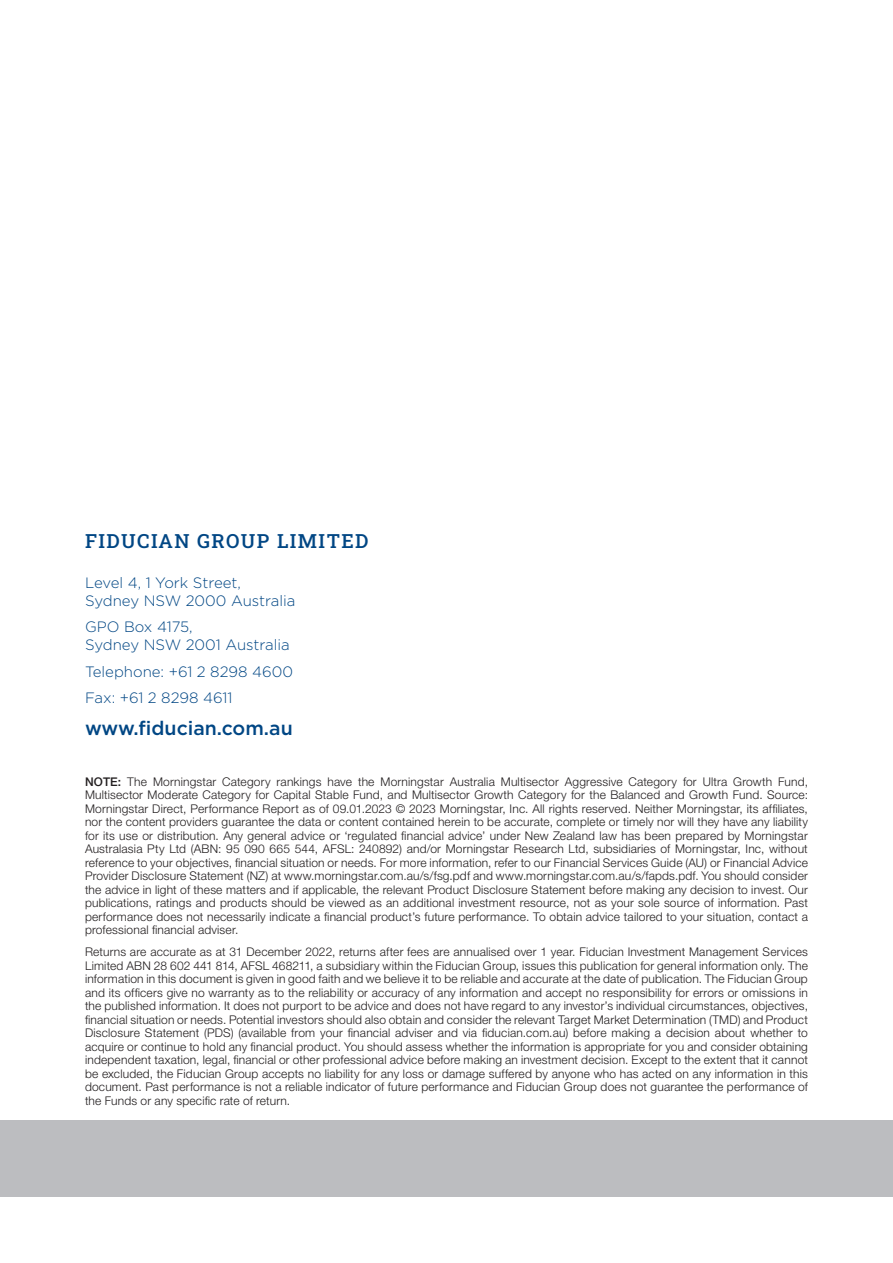
<style>
.page{position:relative;width:893px;height:1263px;background:#fff}
.page>*{position:absolute;margin:0;border:0;box-sizing:border-box;transform-origin:0 0}
.t1{font:19.5px "Roboto Slab";letter-spacing:.07em;color:#004684}
.t2{font:500 19.5px "Gotham";color:#004684}
.t3{font:300 15px/18px "Gotham";color:#004684}
.Foot_Note{font:300 12px/13.5px "Helvetica Neue LT Pro";letter-spacing:.015em;color:#231f20;text-align:justify}
.s1{font-weight:500}
</style>
<div class="page">
<div style="left:0;top:1120px;width:893px;height:77px;background:#bcbdc0"></div>
<p class="t1" style="left:85px;top:528px;width:285px">FIDUCIAN GROUP LIMITED</p>
<p class="t3" style="left:85px;top:573px;width:212px">Level 4, 1 York Street,<br>Sydney NSW 2000 Australia</p>
<p class="t3" style="left:85px;top:617px;width:206px">GPO Box 4175,<br>Sydney NSW 2001 Australia</p>
<p class="t3" style="left:85px;top:662px;width:209px">Telephone: +61 2 8298 4600</p>
<p class="t3" style="left:85px;top:688px;width:149px">Fax: +61 2 8298 4611</p>
<p class="t2" style="left:85px;top:715px;width:209px">www.fiducian.com.au</p>
<p class="Foot_Note" style="left:85px;top:774px;width:724px"><span class="s1">NOTE:</span> The Morningstar Category rankings have the Morningstar Australia Multisector Aggressive Category for Ultra Growth Fund, Multisector Moderate Category for Capital Stable Fund, and Multisector Growth Category for the Balanced and Growth Fund. Source:<br>Morningstar Direct, Performance Report as of 09.01.2023 © 2023 Morningstar, Inc. All rights reserved. Neither Morningstar, its affiliates, nor the content providers guarantee the data or content contained herein to be accurate, complete or timely nor will they have any liability for its use or distribution. Any general advice or ‘regulated financial advice’ under New Zealand law has been prepared by Morningstar Australasia Pty Ltd (ABN: 95 090 665 544, AFSL: 240892) and/or Morningstar Research Ltd, subsidiaries of Morningstar, Inc, without reference to your objectives, financial situation or needs. For more information, refer to our Financial Services Guide (AU) or Financial Advice Provider Disclosure Statement (NZ) at www.morningstar.com.au/s/fsg.pdf and www.morningstar.com.au/s/fapds.pdf. You should consider the advice in light of these matters and if applicable, the relevant Product Disclosure Statement before making any decision to invest. Our publications, ratings and products should be viewed as an additional investment resource, not as your sole source of information. Past performance does not necessarily indicate a financial product’s future performance. To obtain advice tailored to your situation, contact a professional financial adviser.</p>
<p class="Foot_Note" style="left:85px;top:945px;width:724px">Returns are accurate as at 31 December 2022, returns after fees are annualised over 1 year. Fiducian Investment Management Services Limited ABN 28 602 441 814, AFSL 468211, a subsidiary within the Fiducian Group, issues this publication for general information only. The information in this document is given in good faith and we believe it to be reliable and accurate at the date of publication. The Fiducian Group and its officers give no warranty as to the reliability or accuracy of any information and accept no responsibility for errors or omissions in the published information. It does not purport to be advice and does not have regard to any investor’s individual circumstances, objectives, financial situation or needs. Potential investors should also obtain and consider the relevant Target Market Determination (TMD) and Product Disclosure Statement (PDS) (available from your financial adviser and via fiducian.com.au) before making a decision about whether to acquire or continue to hold any financial product. You should assess whether the information is appropriate for you and consider obtaining independent taxation, legal, financial or other professional advice before making an investment decision. Except to the extent that it cannot be excluded, the Fiducian Group accepts no liability for any loss or damage suffered by anyone who has acted on any information in this document. Past performance is not a reliable indicator of future performance and Fiducian Group does not guarantee the performance of the Funds or any specific rate of return.</p>
</div>
